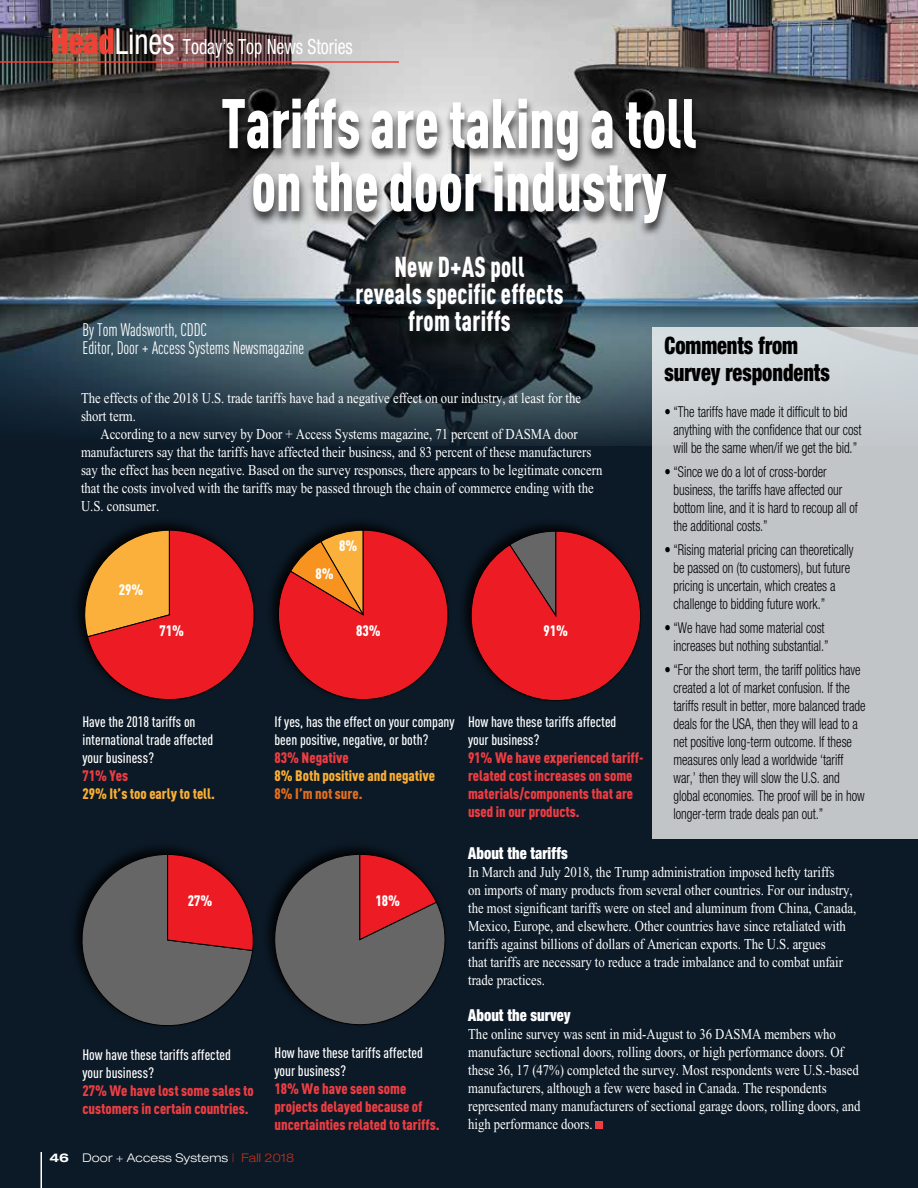
<style>
.page{position:relative;width:918px;height:1188px;background:#0c1a27}
.page>*{position:absolute;margin:0;border:0;box-sizing:border-box;transform-origin:0 0}
.t1{font:900 condensed 69px/63px "DIN Pro";color:#fff;text-align:center;scale:.85 1}
.t2{font:900 condensed 28.5px/27px "DIN Pro";letter-spacing:.01em;color:#fff;text-align:center;scale:.85 1}
.t3{font:900 condensed 24px/27px "Helvetica Neue";color:#000;scale:.85 1}
.t4{font:condensed 21px "Helvetica Neue";color:#fff;scale:.85 1}
.t5{font:condensed 18px/18px "DIN Pro";color:#fff;scale:.9 1}
.t6{font:900 condensed 16.5px "Helvetica Neue";letter-spacing:.005em;color:#fff;scale:.88 1}
.t7{font:15px/18px "Times New Roman";color:#fff;scale:.85 1}
.t8{font:300 condensed 15px/18px "Helvetica Neue";color:#000;scale:.85 1}
.t9{font:500 condensed 15px/18px "DIN Pro";color:#fff}
.t10{font:900 condensed 15px/18px "DIN Pro";color:#ef3d42}
.t11{font:900 condensed 15px "DIN Pro";color:#fbaf34}
.t12{font:900 condensed 15px "DIN Pro";color:#fff}
.t13{font:900 condensed 15px "DIN Pro";color:#e36f1e}
.t14{font:300 expanded 12px "Helvetica Neue";letter-spacing:.01em;color:#fff}
.s1{font-weight:900;font-size:36px;color:#ef4135}
.s2{font-size:36px}
.s3{font-weight:700}
.s4{color:#c0311a}
</style>
<div class="page">
<img style="left:0;top:0;width:918px;height:446px">
<div style="left:216px;top:97px;width:489px;height:140px;background:#000;opacity:.75"></div>
<div style="left:652px;top:327px;width:266px;height:512px;background:linear-gradient(to bottom,#cacfd3,#bec1c4)"></div>
<div style="left:596px;top:1122px;width:7px;height:7px;background:#ef3d42"></div>
<div style="left:72px;top:517px;width:185px;height:186px;background:#000;opacity:.78"></div>
<svg style="left:75px;top:530px;width:180px;height:170px"></svg>
<div style="left:265px;top:517px;width:186px;height:186px;background:#000;opacity:.78"></div>
<svg style="left:278px;top:530px;width:171px;height:170px"></svg>
<div style="left:458px;top:518px;width:186px;height:186px;background:#000;opacity:.78"></div>
<svg style="left:471px;top:531px;width:170px;height:170px"></svg>
<div style="left:69px;top:841px;width:188px;height:188px;background:#000;opacity:.78"></div>
<svg style="left:77px;top:854px;width:177px;height:175px"></svg>
<div style="left:262px;top:841px;width:186px;height:188px;background:#000;opacity:.78"></div>
<svg style="left:264px;top:854px;width:184px;height:175px"></svg>
<svg style="left:385px;top:213px;width:156px;height:159px"></svg>
<div style="left:348px;top:263px;width:222px;height:91px;background:#000;opacity:.83"></div>
<hr style="left:0;top:61px;width:399px;height:2px;background:#ef4135">
<hr style="left:40px;top:1152px;width:2px;height:36px;background:#fff">
<svg style="left:917px;top:802px;width:1px;height:37px"></svg>
<h3 class="t4" style="left:51px;top:34px;width:356px"><span class="s1">Head</span><span class="s2">Lines</span> Today’s Top News Stories</h3>
<h1 class="t1" style="left:221px;top:86px;width:561px">Tariffs are taking a toll on the door industry</h1>
<p class="t5" style="left:82px;top:319px;width:248px">By Tom Wadsworth, CDDC<br>Editor, Door + Access Systems Newsmagazine</p>
<h2 class="t2" style="left:355px;top:251px;width:246px">New D+AS poll<br>reveals specific effects from tariffs</h2>
<p class="t7" style="left:81px;top:389px;width:590px">The effects of the 2018 U.S. trade tariffs have had a negative effect on our industry, at least for the short term.</p>
<p class="t7" style="left:81px;top:425px;width:615px;text-indent:19px">According to a new survey by Door + Access Systems magazine, 71 percent of DASMA door manufacturers say that the tariffs have affected their business, and 83 percent of these manufacturers say the effect has been negative. Based on the survey responses, there appears to be legitimate concern that the costs involved with the tariffs may be passed through the chain of commerce ending with the U.S. consumer.</p>
<p class="t12" style="left:339px;top:533px;width:20px">8%</p>
<p class="t12" style="left:119px;top:578px;width:26px">29%</p>
<p class="t12" style="left:159px;top:619px;width:26px">71%</p>
<p class="t9" style="left:82px;top:711px;width:132px">Have the 2018 tariffs on international trade affected your business?</p>
<p class="t10" style="left:82px;top:765px;width:47px">71% Yes</p>
<p class="t11" style="left:82px;top:782px;width:134px">29% It’s too early to tell.</p>
<p class="t12" style="left:315px;top:562px;width:20px">8%</p>
<p class="t12" style="left:356px;top:619px;width:26px">83%</p>
<p class="t12" style="left:543px;top:619px;width:26px">91%</p>
<p class="t9" style="left:275px;top:711px;width:182px">If yes, has the effect on your company been positive, negative, or both?</p>
<p class="t10" style="left:275px;top:747px;width:76px">83% Negative</p>
<p class="t11" style="left:275px;top:764px;width:162px">8% Both positive and negative</p>
<p class="t13" style="left:275px;top:782px;width:90px">8% I’m not sure.</p>
<p class="t9" style="left:468px;top:711px;width:150px">How have these tariffs affected your business?</p>
<p class="t10" style="left:468px;top:747px;width:177px">91% We have experienced tariff&shy;related cost increases on some materials/components that are used in our products.</p>
<h3 class="t3" style="left:664px;top:331px;width:196px">Comments from survey respondents</h3>
<p class="t8" style="left:673px;top:402px;width:223px;text-indent:-9px">• “The tariffs have made it difficult to bid anything with the confidence that our cost will be the same when/if we get the bid.”</p>
<p class="t8" style="left:673px;top:462px;width:219px;text-indent:-9px">• “Since we do a lot of cross-border business, the tariffs have affected our bottom line, and it is hard to recoup all of the additional costs.”</p>
<p class="t8" style="left:673px;top:540px;width:213px;text-indent:-9px">• “Rising material pricing can theoretically be passed on (to customers), but future pricing is uncertain, which creates a challenge to bidding future work.”</p>
<p class="t8" style="left:664px;top:618px;width:195px;text-align:right">• “We have had some material cost increases but nothing substantial.”</p>
<p class="t8" style="left:673px;top:660px;width:228px;text-indent:-9px">• “For the short term, the tariff politics have created a lot of market confusion. If the tariffs result in better, more balanced trade deals for the USA, then they will lead to a net positive long-term outcome. If these measures only lead a worldwide ‘tariff war,’ then they will slow the U.S. and global economies. The proof will be in how longer-term trade deals pan out.”</p>
<p class="t12" style="left:188px;top:889px;width:26px">27%</p>
<p class="t12" style="left:375px;top:889px;width:26px">18%</p>
<p class="t9" style="left:82px;top:1045px;width:150px">How have these tariffs affected your business?</p>
<p class="t10" style="left:82px;top:1081px;width:173px">27% We have lost some sales to customers in certain countries.</p>
<p class="t9" style="left:274px;top:1043px;width:150px">How have these tariffs affected your business?</p>
<p class="t10" style="left:274px;top:1078px;width:167px">18% We have seen some projects delayed because of uncertainties related to tariffs.</p>
<p class="t14" style="left:49px;top:1151px;width:246px"><span class="s3">46</span> Door + Access Systems <span class="s4">| Fall 2018</span></p>
<p class="t6" style="left:468px;top:843px;width:115px">About the tariffs</p>
<p class="t7" style="left:468px;top:863px;width:458px">In March and July 2018, the Trump administration imposed hefty tariffs<br>on imports of many products from several other countries. For our industry, the most significant tariffs were on steel and aluminum from China, Canada, Mexico, Europe, and elsewhere. Other countries have since retaliated with tariffs against billions of dollars of American exports. The U.S. argues<br>that tariffs are necessary to reduce a trade imbalance and to combat unfair trade practices.</p>
<p class="t6" style="left:468px;top:1005px;width:118px">About the survey</p>
<p class="t7" style="left:468px;top:1025px;width:463px">The online survey was sent in mid-August to 36 DASMA members who manufacture sectional doors, rolling doors, or high performance doors. Of these 36, 17 (47%) completed the survey. Most respondents were U.S.-based manufacturers, although a few were based in Canada. The respondents represented many manufacturers of sectional garage doors, rolling doors, and high performance doors.</p>
</div>
